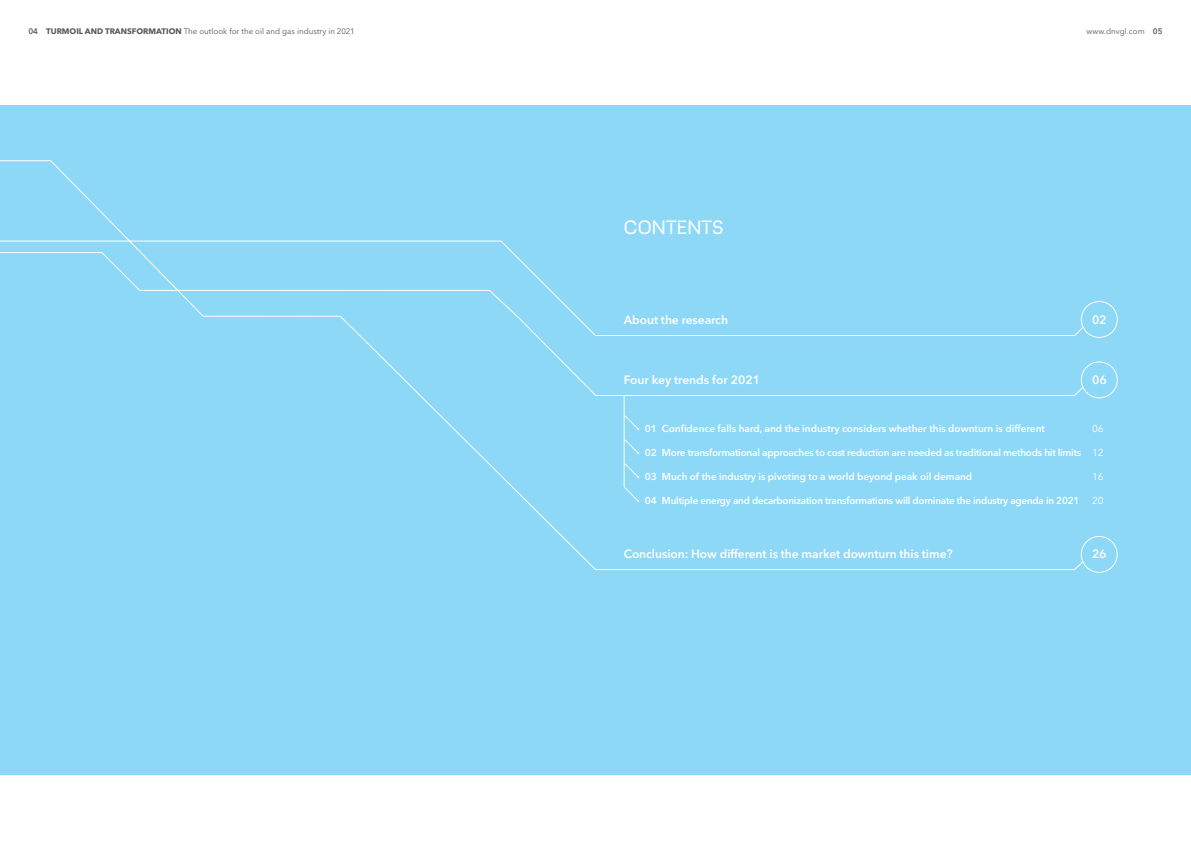
<style>
.page{position:relative;width:1191px;height:842px;background:#fff}
.page>*{position:absolute;margin:0;border:0;box-sizing:border-box;transform-origin:0 0}
.t1{font:18px "Temporary Display";letter-spacing:.01em;color:#fff}
.t2{font:600 12px "Avenir Next LT Pro";letter-spacing:-.005em;color:#fff}
.t3{font:600 10px "Avenir Next LT Pro";letter-spacing:-.02em;color:#fff}
.t4{font:600 10px "Avenir Next LT Pro";color:#fff}
.t5{font:10px "Avenir Next LT Pro";color:#fff}
.t6{font:8px "Avenir Next LT Pro";color:#57585b}
.s1{font-weight:600}
.s2{font-weight:700}
.s3{font-weight:400}
</style>
<div class="page">
<div style="left:0;top:105px;width:1191px;height:670px;background:#8dd7f7"></div>
<div style="left:1080px;top:301px;width:37px;height:37px;border:1px solid #fff;border-radius:50%"></div>
<div style="left:1080px;top:361px;width:37px;height:37px;border:1px solid #fff;border-radius:50%"></div>
<div style="left:1080px;top:536px;width:37px;height:37px;border:1px solid #fff;border-radius:50%"></div>
<svg style="left:0;top:160px;width:1084px;height:410px"></svg>
<svg style="left:0;top:252px;width:1084px;height:144px"></svg>
<p class="t6" style="left:28px;top:27px;width:328px"><span class="s1">04</span> <span class="s2">TURMOIL AND TRANSFORMATION</span> The outlook for the oil and gas industry in 2021</p>
<p class="t6" style="left:1086px;top:27px;width:78px">www.dnvgl.com <span class="s1">05</span></p>
<h1 class="t1" style="left:624px;top:215px;width:101px">CONTENTS</h1>
<p class="t2" style="left:624px;top:313px;width:106px">About the research</p>
<p class="t2" style="left:1092px;top:313px;width:16px">02</p>
<p class="t2" style="left:624px;top:373px;width:138px">Four key trends for 2021</p>
<p class="t2" style="left:1092px;top:373px;width:16px">06</p>
<p class="t4" style="left:645px;top:422px;width:401px">01 Confidence falls hard, and the industry considers whether this downturn is different</p>
<p class="t5" style="left:1092px;top:423px;width:13px">06</p>
<p class="t3" style="left:645px;top:446px;width:460px">02 More transformational approaches to cost reduction are needed as traditional methods hit limits <span class="s3">12</span></p>
<p class="t3" style="left:645px;top:470px;width:329px">03 Much of the industry is pivoting to a world beyond peak oil demand</p>
<p class="t5" style="left:1092px;top:471px;width:13px">16</p>
<p class="t3" style="left:645px;top:494px;width:460px">04 Multiple energy and decarbonization transformations will dominate the industry agenda in 2021 <span class="s3">20</span></p>
<p class="t2" style="left:624px;top:547px;width:330px">Conclusion: How different is the market downturn this time?</p>
<p class="t2" style="left:1092px;top:547px;width:16px">26</p>
</div>
